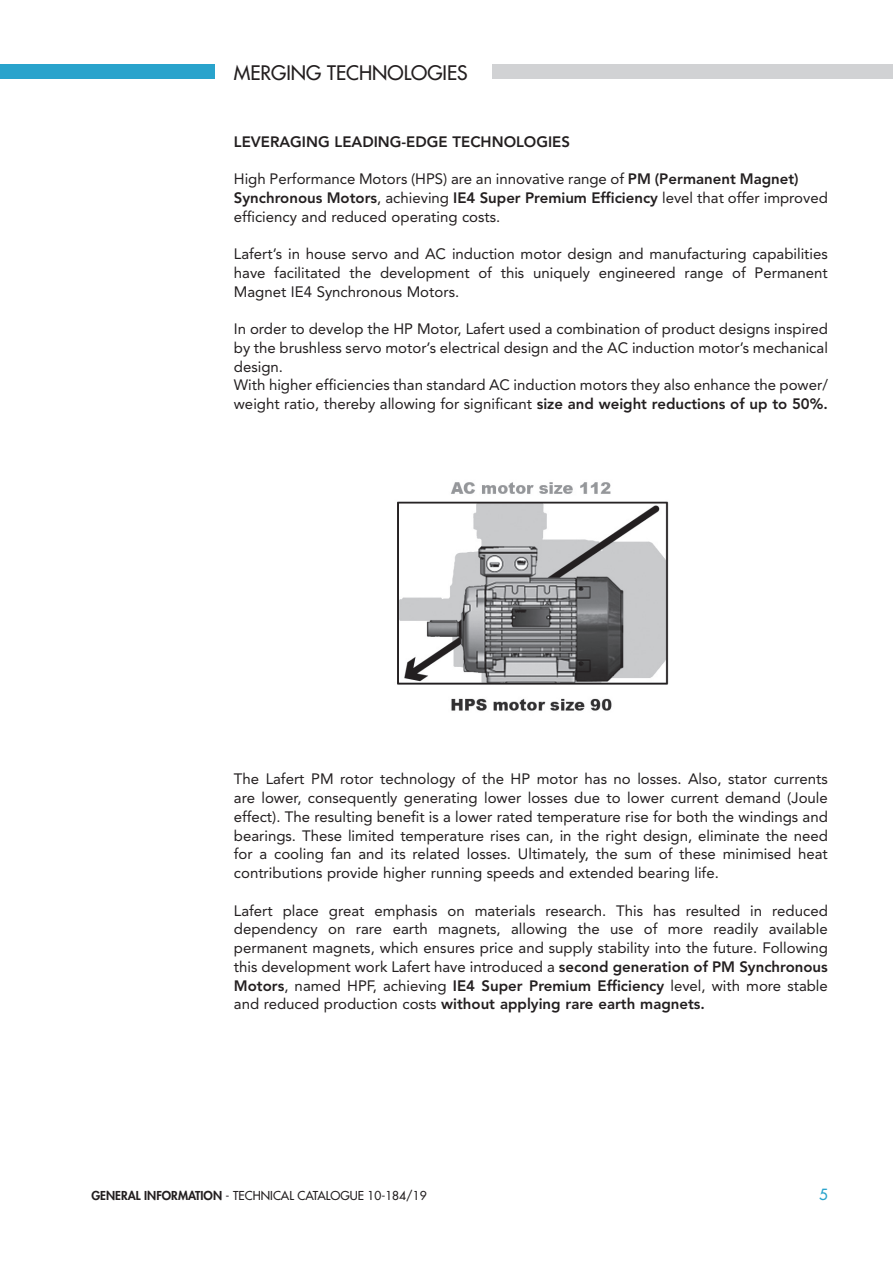
<style>
.page{position:relative;width:893px;height:1263px;background:#fff}
.page>*{position:absolute;margin:0;border:0;box-sizing:border-box;transform-origin:0 0}
.t1{font:500 19.5px "Futura Std";color:#231f20}
.t2{font:15px/18.8px "Avenir LT Std";color:#231f20;text-align:justify}
.t3{font:800 15px "Avenir LT Std";color:#231f20}
.t4{font:500 15px "Futura Std";color:#29a3cc}
.t5{font:500 12px "Futura Std";color:#231f20}
.s1{font-weight:800}
</style>
<div class="page">
<img style="left:397px;top:482px;width:272px;height:229px">
<div style="left:0;top:64px;width:215px;height:15px;background:#29a3cc"></div>
<div style="left:492px;top:64px;width:401px;height:15px;background:#d1d2d4"></div>
<p class="t1" style="left:234px;top:60px;width:235px">MERGING TECHNOLOGIES</p>
<p class="t3" style="left:234px;top:133px;width:338px">LEVERAGING LEADING-EDGE TECHNOLOGIES</p>
<p class="t2" style="left:234px;top:170px;width:596px;text-align:left">High Performance Motors (HPS) are an innovative range of <span class="s1">PM (Permanent Magnet)<br>Synchronous Motors</span>, achieving <span class="s1">IE4 Super Premium Efficiency</span> level that offer improved efficiency and reduced operating costs.</p>
<p class="t2" style="left:234px;top:245px;width:595px">Lafert’s in house servo and AC induction motor design and manufacturing capabilities have facilitated the development of this uniquely engineered range of Permanent Magnet IE4 Synchronous Motors.</p>
<p class="t2" style="left:234px;top:320px;width:596px;text-align:left">In order to develop the HP Motor, Lafert used a combination of product designs inspired by the brushless servo motor’s electrical design and the AC induction motor’s mechanical design.<br>With higher efficiencies than standard AC induction motors they also enhance the power/ weight ratio, thereby allowing for significant <span class="s1">size and weight reductions of up to 50%.</span></p>
<p class="t2" style="left:234px;top:770px;width:596px">The Lafert PM rotor technology of the HP motor has no losses. Also, stator currents are lower, consequently generating lower losses due to lower current demand (Joule effect). The resulting benefit is a lower rated temperature rise for both the windings and bearings. These limited temperature rises can, in the right design, eliminate the need for a cooling fan and its related losses. Ultimately, the sum of these minimised heat contributions provide higher running speeds and extended bearing life.</p>
<p class="t2" style="left:234px;top:901px;width:596px">Lafert place great emphasis on materials research. This has resulted in reduced dependency on rare earth magnets, allowing the use of more readily available permanent magnets, which ensures price and supply stability into the future. Following this development work Lafert have introduced a <span class="s1">second generation of PM Synchronous Motors</span>, named HPF, achieving <span class="s1">IE4 Super Premium Efficiency</span> level, with more stable and reduced production costs <span class="s1">without applying rare earth magnets.</span></p>
<p class="t5" style="left:91px;top:1187px;width:337px"><span class="s1">GENERAL INFORMATION</span> - TECHNICAL CATALOGUE 10-184/19</p>
<p class="t4" style="left:819px;top:1185px;width:10px">5</p>
</div>
